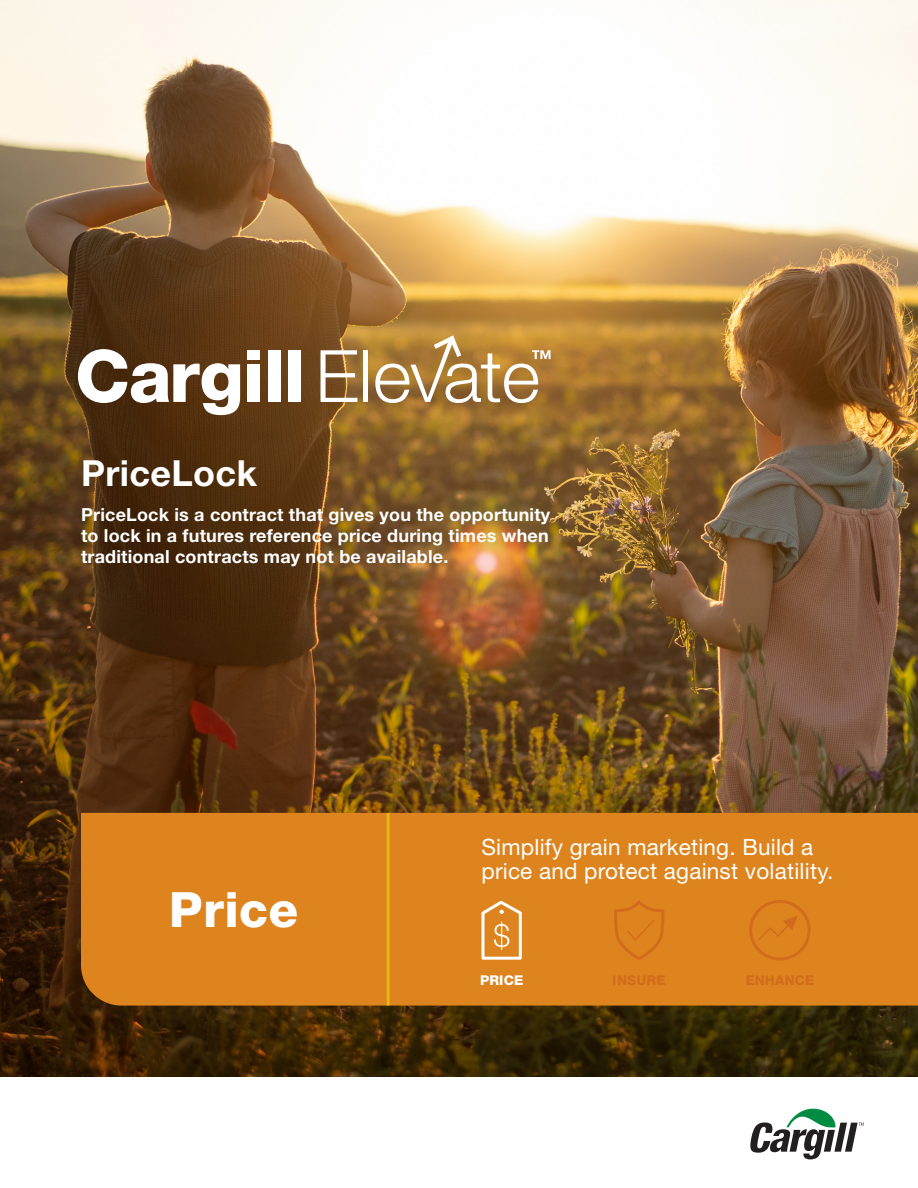
<style>
.page{position:relative;width:918px;height:1188px;background:#fff}
.page>*{position:absolute;margin:0;border:0;box-sizing:border-box;transform-origin:0 0}
.Headline{font:800 48.75px "Helvetica Neue LT Std";letter-spacing:.01em;color:#fff}
.Headline-2{font:700 36px "Helvetica Neue LT Std";letter-spacing:.01em;color:#fff}
.Category_description{font:22.5px/24px "Helvetica Neue LT Std";letter-spacing:.01em;color:#fff}
.Front_page_italic_bl{font:700 18px/21px "Helvetica Neue LT Std";letter-spacing:.01em;color:#fff;text-align:justify}
.t1{font:800 13.5px "Helvetica Neue LT Std";letter-spacing:.01em;color:#c8531d}
.Headline-3{font:800 13.5px "Helvetica Neue LT Std";letter-spacing:.01em;color:#fff}
</style>
<div class="page">
<svg style="left:750px;top:1108px;width:114px;height:51px"></svg>
<img style="left:0;top:0;width:918px;height:1077px">
<svg style="left:25px;top:283px;width:568px;height:184px;background:#8c6838"></svg>
<div style="left:81px;top:813px;width:837px;height:193px;background:#de841e"></div>
<svg style="left:479px;top:899px;width:44px;height:62px"></svg>
<svg style="left:613px;top:899px;width:53px;height:63px;background:#dc7f1d"></svg>
<div style="left:749px;top:900px;width:62px;height:61px;border:3px solid #c8531d;border-radius:50%"></div>
<svg style="left:757px;top:916px;width:41px;height:26px"></svg>
<hr style="left:387px;top:813px;width:3px;height:193px;background:#e8b80e">
<p class="Headline-2" style="left:81px;top:451px;width:178px">PriceLock</p>
<p class="Front_page_italic_bl" style="left:81px;top:504px;width:471px">PriceLock is a contract that gives you the opportunity to lock in a futures reference price during times when traditional contracts may not be available.</p>
<p class="Headline" style="left:169px;top:880px;width:131px">Price</p>
<p class="Category_description" style="left:482px;top:835px;width:353px">Simplify grain marketing. Build a price and protect against volatility.</p>
<p class="Headline-3" style="left:480px;top:972px;width:45px">PRICE</p>
<p class="t1" style="left:613px;top:972px;width:54px">INSURE</p>
<p class="t1" style="left:745px;top:972px;width:71px">ENHANCE</p>
</div>
